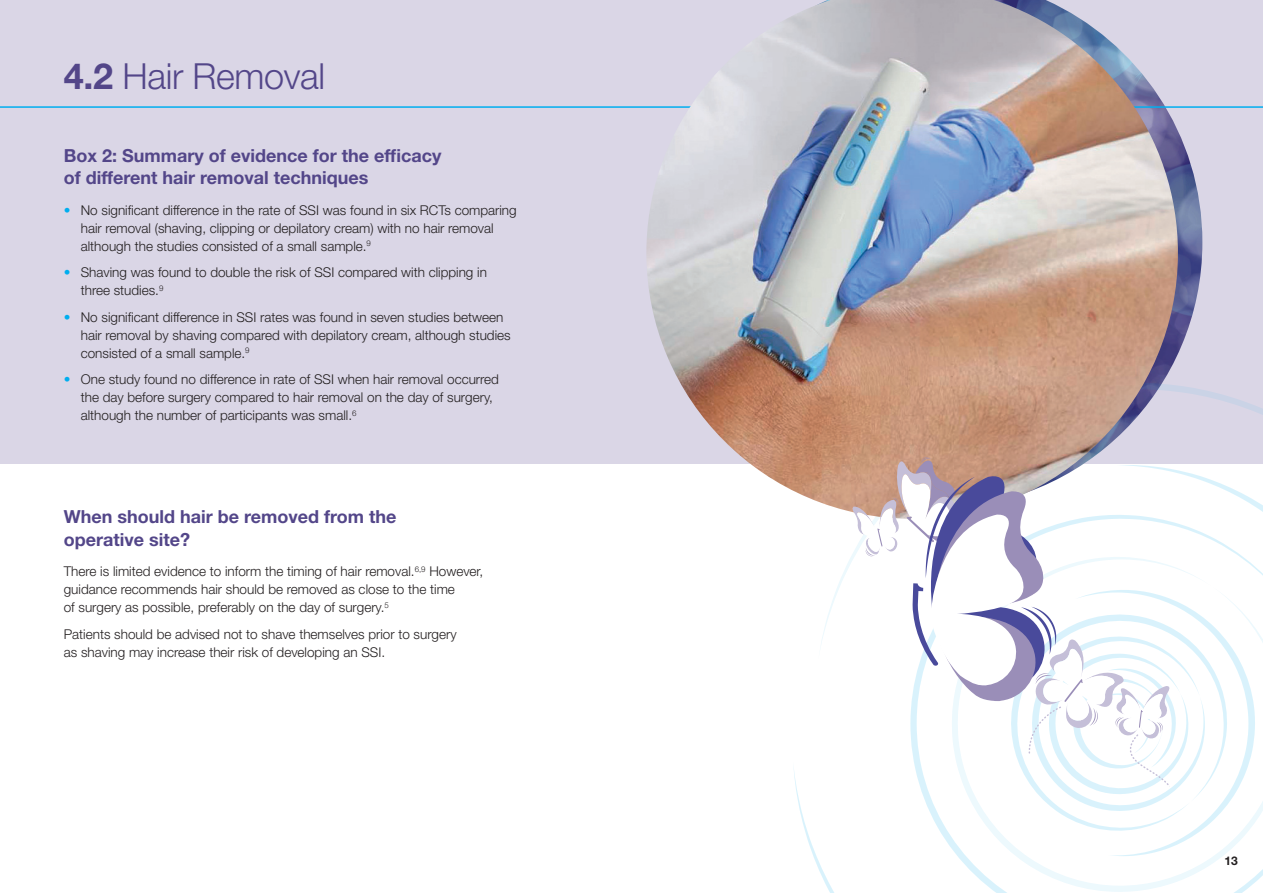
<style>
.page{position:relative;width:1263px;height:893px;background:#fff}
.page>*{position:absolute;margin:0;border:0;box-sizing:border-box;transform-origin:0 0}
.t1{font:300 36px "Helvetica Neue LT Std";letter-spacing:-.01em;color:#534689}
.t2{font:700 18px/22.5px "Helvetica Neue LT Std";color:#534689}
.t3{font:300 13.5px/18px "Helvetica Neue LT Std";color:#231f20}
.t4{font:700 12px "Helvetica Neue LT Std";color:#231f20}
.s1{font-weight:700}
.s2{color:#00aeef}
</style>
<div class="page">
<div style="left:0;top:0;width:1263px;height:463px;background:#dad6e6"></div>
<img style="left:1178px;top:131px;width:24px;height:223px">
<svg style="left:1205px;top:661px;width:50px;height:100px"></svg>
<svg style="left:800px;top:761px;width:463px;height:132px"></svg>
<svg style="left:1178px;top:386px;width:85px;height:275px"></svg>
<hr style="left:0;top:106px;width:1263px;height:2px;background:#00aeef">
<img style="left:646px;top:0;width:532px;height:470px">
<svg style="left:758px;top:457px;width:447px;height:354px"></svg>
<p class="t1" style="left:64px;top:55px;width:263px"><span class="s1">4.2</span> Hair Removal</p>
<p class="t2" style="left:64px;top:144px;width:379px">Box 2: Summary of evidence for the efficacy of different hair removal techniques</p>
<p class="t3" style="left:81px;top:201px;width:437px;text-indent:-17px"><span class="s2">•</span> No significant difference in the rate of SSI was found in six RCTs comparing hair removal (shaving, clipping or depilatory cream) with no hair removal although the studies consisted of a small sample.<sup>9</sup></p>
<p class="t3" style="left:81px;top:263px;width:408px;text-indent:-17px"><span class="s2">•</span> Shaving was found to double the risk of SSI compared with clipping in three studies.<sup>9</sup></p>
<p class="t3" style="left:81px;top:308px;width:431px;text-indent:-17px"><span class="s2">•</span> No significant difference in SSI rates was found in seven studies between hair removal by shaving compared with depilatory cream, although studies consisted of a small sample.<sup>9</sup></p>
<p class="t3" style="left:81px;top:370px;width:420px;text-indent:-17px"><span class="s2">•</span> One study found no difference in rate of SSI when hair removal occurred the day before surgery compared to hair removal on the day of surgery, although the number of participants was small.<sup>6</sup></p>
<p class="t2" style="left:64px;top:505px;width:334px">When should hair be removed from the operative site?</p>
<p class="t3" style="left:64px;top:562px;width:421px">There is limited evidence to inform the timing of hair removal.<sup>6,9</sup> However, guidance recommends hair should be removed as close to the time<br>of surgery as possible, preferably on the day of surgery.<sup>5</sup></p>
<p class="t3" style="left:64px;top:625px;width:394px">Patients should be advised not to shave themselves prior to surgery as shaving may increase their risk of developing an SSI.</p>
<p class="t4" style="left:1224px;top:854px;width:15px">13</p>
</div>
